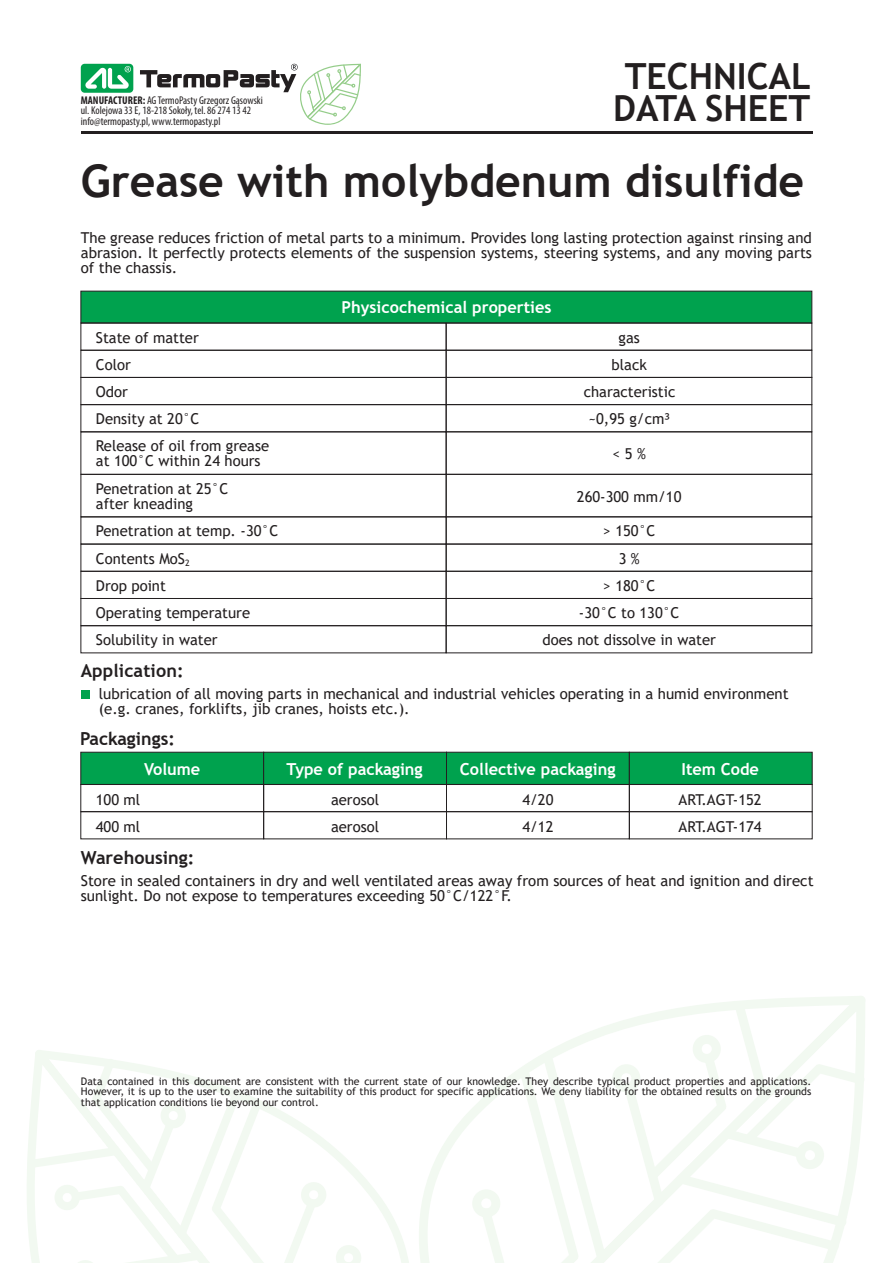
<style>
.page{position:relative;width:893px;height:1263px;background:#fff}
.page>*{position:absolute;margin:0;border:0;box-sizing:border-box;transform-origin:0 0}
.t1{font:700 45px "Trebuchet MS";color:#231f20}
.t2{font:700 36px/31.5px "Trebuchet MS";color:#231f20;text-align:center}
.t3{font:700 18px "Trebuchet MS";color:#231f20}
.t4{font:700 16.5px "Trebuchet MS";color:#fff}
.t5{font:15px/15px "Trebuchet MS";color:#231f20}
.t6{font:condensed 11.25px/10.5px "Myriad Pro";color:#231f20}
.t7{font:10.5px/10.5px "Trebuchet MS";color:#231f20;text-align:justify}
.s1{font-weight:700}
</style>
<div class="page">
<svg style="left:448px;top:996px;width:417px;height:267px"></svg>
<svg style="left:348px;top:1138px;width:100px;height:125px"></svg>
<svg style="left:27px;top:1050px;width:321px;height:213px"></svg>
<div style="left:81px;top:64px;width:52px;height:29px;background:#00a24e;border-radius:4px"></div>
<svg style="left:85px;top:66px;width:46px;height:23px"></svg>
<hr style="left:81px;top:131px;width:731px;height:2px;background:#231f20">
<svg style="left:140px;top:64px;width:221px;height:61px"></svg>
<div style="left:81px;top:690px;width:8px;height:9px;background:#00a24e"></div>
<div style="left:81px;top:291px;width:731px;height:32px;background:#00a24e;border:1px solid #231f20"></div>
<div style="left:446px;top:323px;width:366px;height:27px;border:1px solid #231f20"></div>
<div style="left:81px;top:323px;width:365px;height:27px;border:1px solid #231f20"></div>
<div style="left:446px;top:350px;width:366px;height:28px;border:1px solid #231f20"></div>
<div style="left:81px;top:350px;width:365px;height:28px;border:1px solid #231f20"></div>
<div style="left:446px;top:377px;width:366px;height:28px;border:1px solid #231f20"></div>
<div style="left:81px;top:377px;width:365px;height:28px;border:1px solid #231f20"></div>
<div style="left:446px;top:404px;width:366px;height:28px;border:1px solid #231f20"></div>
<div style="left:81px;top:404px;width:365px;height:28px;border:1px solid #231f20"></div>
<div style="left:446px;top:625px;width:366px;height:28px;border:1px solid #231f20"></div>
<div style="left:81px;top:625px;width:365px;height:28px;border:1px solid #231f20"></div>
<div style="left:446px;top:571px;width:366px;height:28px;border:1px solid #231f20"></div>
<div style="left:81px;top:571px;width:365px;height:28px;border:1px solid #231f20"></div>
<div style="left:446px;top:474px;width:366px;height:43px;border:1px solid #231f20"></div>
<div style="left:81px;top:474px;width:365px;height:43px;border:1px solid #231f20"></div>
<div style="left:446px;top:544px;width:366px;height:27px;border:1px solid #231f20"></div>
<div style="left:81px;top:544px;width:365px;height:27px;border:1px solid #231f20"></div>
<div style="left:446px;top:752px;width:184px;height:33px;background:#00a24e;border:1px solid #231f20"></div>
<div style="left:81px;top:752px;width:183px;height:33px;background:#00a24e;border:1px solid #231f20"></div>
<div style="left:263px;top:752px;width:184px;height:33px;background:#00a24e;border:1px solid #231f20"></div>
<div style="left:629px;top:752px;width:183px;height:33px;background:#00a24e;border:1px solid #231f20"></div>
<div style="left:446px;top:784px;width:184px;height:28px;border:1px solid #231f20"></div>
<div style="left:81px;top:784px;width:183px;height:28px;border:1px solid #231f20"></div>
<div style="left:263px;top:784px;width:184px;height:28px;border:1px solid #231f20"></div>
<div style="left:629px;top:784px;width:183px;height:28px;border:1px solid #231f20"></div>
<div style="left:446px;top:811px;width:184px;height:28px;border:1px solid #231f20"></div>
<div style="left:81px;top:811px;width:183px;height:28px;border:1px solid #231f20"></div>
<div style="left:263px;top:811px;width:184px;height:28px;border:1px solid #231f20"></div>
<div style="left:629px;top:811px;width:183px;height:28px;border:1px solid #231f20"></div>
<p class="t6" style="left:81px;top:95px;width:184px"><span class="s1">MANUFACTURER:</span> AG TermoPasty Grzegorz Gąsowski ul. Kolejowa 33 E, 18-218 Sokoły, tel. 86 274 13 42 info@termopasty.pl, www.termopasty.pl</p>
<h2 class="t2" style="left:613px;top:61px;width:199px">TECHNICAL<br>DATA SHEET</h2>
<h1 class="t1" style="left:81px;top:153px;width:725px">Grease with molybdenum disulfide</h1>
<p class="t5" style="left:81px;top:230px;width:733px;text-align:justify">The grease reduces friction of metal parts to a minimum. Provides long lasting protection against rinsing and abrasion. It perfectly protects elements of the suspension systems, steering systems, and any moving parts of the chassis.</p>
<p class="t4" style="left:341px;top:297px;width:212px">Physicochemical properties</p>
<p class="t5" style="left:96px;top:330px;width:104px">State of matter</p>
<p class="t5" style="left:619px;top:330px;width:23px">gas</p>
<p class="t5" style="left:96px;top:357px;width:36px">Color</p>
<p class="t5" style="left:612px;top:357px;width:37px">black</p>
<p class="t5" style="left:96px;top:384px;width:34px">Odor</p>
<p class="t5" style="left:584px;top:384px;width:93px">characteristic</p>
<p class="t5" style="left:96px;top:411px;width:105px">Density at 20°C</p>
<p class="t5" style="left:588px;top:411px;width:83px">~0,95 g/cm3</p>
<p class="t5" style="left:96px;top:438px;width:175px">Release of oil from grease at 100°C within 24 hours</p>
<p class="t5" style="left:612px;top:446px;width:35px">&lt; 5 %</p>
<p class="t5" style="left:96px;top:481px;width:134px">Penetration at 25°C after kneading</p>
<p class="t5" style="left:577px;top:489px;width:106px">260-300 mm/10</p>
<p class="t5" style="left:96px;top:523px;width:184px">Penetration at temp. -30°C</p>
<p class="t5" style="left:603px;top:523px;width:54px">&gt; 150°C</p>
<p class="t5" style="left:96px;top:551px;width:95px">Contents MoS<sub>2</sub></p>
<p class="t5" style="left:619px;top:551px;width:23px">3 %</p>
<p class="t5" style="left:96px;top:578px;width:72px">Drop point</p>
<p class="t5" style="left:603px;top:578px;width:54px">&gt; 180°C</p>
<p class="t5" style="left:96px;top:605px;width:156px">Operating temperature</p>
<p class="t5" style="left:579px;top:605px;width:102px">-30°C to 130°C</p>
<p class="t5" style="left:96px;top:632px;width:123px">Solubility in water</p>
<p class="t5" style="left:542px;top:632px;width:175px">does not dissolve in water</p>
<p class="t3" style="left:81px;top:659px;width:104px">Application:</p>
<p class="t5" style="left:99px;top:686px;width:691px">lubrication of all moving parts in mechanical and industrial vehicles operating in a humid environment (e.g. cranes, forklifts, jib cranes, hoists etc.).</p>
<p class="t3" style="left:80px;top:727px;width:96px">Packagings:</p>
<p class="t4" style="left:144px;top:759px;width:58px">Volume</p>
<p class="t4" style="left:287px;top:759px;width:138px">Type of packaging</p>
<p class="t4" style="left:460px;top:759px;width:157px">Collective packaging</p>
<p class="t4" style="left:681px;top:759px;width:79px">Item Code</p>
<p class="t5" style="left:96px;top:792px;width:46px">100 ml</p>
<p class="t5" style="left:331px;top:792px;width:50px">aerosol</p>
<p class="t5" style="left:522px;top:792px;width:33px">4/20</p>
<p class="t5" style="left:679px;top:792px;width:85px">ART.AGT-152</p>
<p class="t5" style="left:96px;top:819px;width:46px">400 ml</p>
<p class="t5" style="left:331px;top:819px;width:50px">aerosol</p>
<p class="t5" style="left:522px;top:819px;width:33px">4/12</p>
<p class="t5" style="left:679px;top:819px;width:85px">ART.AGT-174</p>
<p class="t3" style="left:81px;top:846px;width:115px">Warehousing:</p>
<p class="t5" style="left:81px;top:873px;width:734px">Store in sealed containers in dry and well ventilated areas away from sources of heat and ignition and direct sunlight. Do not expose to temperatures exceeding 50°C/122°F.</p>
<p class="t7" style="left:81px;top:1076px;width:732px">Data contained in this document are consistent with the current state of our knowledge. They describe typical product properties and applications.<br>However, it is up to the user to examine the suitability of this product for specific applications. We deny liability for the obtained results on the grounds that application conditions lie beyond our control.</p>
</div>
